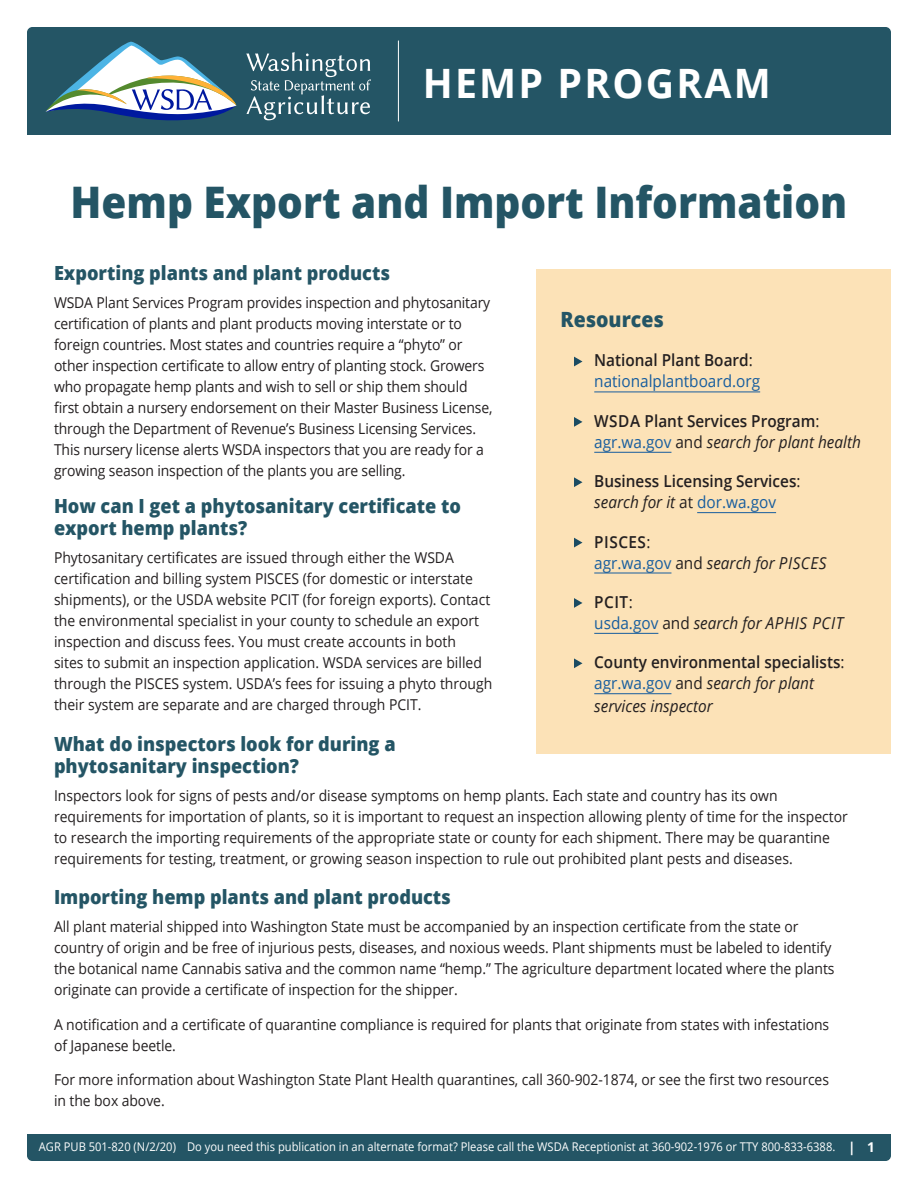
<style>
.page{position:relative;width:918px;height:1188px;background:#fff}
.page>*{position:absolute;margin:0;border:0;box-sizing:border-box;transform-origin:0 0}
.t1{font:800 43.5px "Open Sans";color:#245565;scale:.93 1}
.t2{font:700 40.5px "Open Sans";letter-spacing:.055em;color:#fff}
.t3{font:800 21px "Open Sans";color:#245565;scale:.93 1}
.t4{font:800 19.5px/22.5px "Open Sans";color:#245565;scale:.93 1}
.t5{font:600 16.5px/21px "Open Sans";color:#231f20;scale:.93 1}
.t6{font:italic 16.5px/21px "Open Sans";color:#231f20;scale:.93 1}
.t7{font:16.5px/21px "Open Sans";color:#175d9e;scale:.93 1}
.t8{font:15px/21px "Open Sans";letter-spacing:-.005em;color:#231f20;scale:.93 1}
.t9{font:12px "Open Sans";color:#fff;scale:.93 1}
.s1{font-weight:700;font-size:13.5px}
.s2{font-weight:600;color:#231f20}
.s3{color:#231f20}
.s4{font-weight:400}
.s5{font-weight:400;color:#175d9e}
.s6{font-weight:400;font-style:italic}
.s7{font-weight:600;font-style:normal}
.s8{font-style:normal}
.s9{font-style:normal;color:#175d9e}
</style>
<div class="page">
<div style="left:536px;top:269px;width:355px;height:485px;background:#fce2b7"></div>
<div style="left:27px;top:27px;width:864px;height:108px;background:#245565"></div>
<svg style="left:45px;top:40px;width:192px;height:82px"></svg>
<svg style="left:246px;top:52px;width:125px;height:68px;background:#49727f"></svg>
<div style="left:27px;top:1134px;width:864px;height:27px;background:#245565"></div>
<hr style="left:398px;top:41px;width:1px;height:80px;background:#fff">
<hr style="left:594px;top:392px;width:166px;height:1px;background:#175d9e">
<hr style="left:594px;top:452px;width:77px;height:1px;background:#175d9e">
<hr style="left:697px;top:512px;width:79px;height:1px;background:#175d9e">
<hr style="left:594px;top:573px;width:77px;height:1px;background:#175d9e">
<hr style="left:594px;top:633px;width:64px;height:1px;background:#175d9e">
<hr style="left:594px;top:693px;width:77px;height:1px;background:#175d9e">
<svg style="left:574px;top:357px;width:9px;height:9px"></svg>
<svg style="left:574px;top:417px;width:9px;height:10px"></svg>
<svg style="left:574px;top:477px;width:9px;height:10px"></svg>
<svg style="left:574px;top:538px;width:9px;height:10px"></svg>
<svg style="left:574px;top:598px;width:9px;height:10px"></svg>
<svg style="left:574px;top:658px;width:9px;height:10px"></svg>
<h2 class="t2" style="left:423px;top:55px;width:350px">HEMP PROGRAM</h2>
<h1 class="t1" style="left:71px;top:169px;width:837px">Hemp Export and Import Information</h1>
<h3 class="t4" style="left:54px;top:261px;width:363px">Exporting plants and plant products</h3>
<p class="t8" style="left:54px;top:292px;width:473px">WSDA Plant Services Program provides inspection and phytosanitary certification of plants and plant products moving interstate or to foreign countries. Most states and countries require a “phyto” or other inspection certificate to allow entry of planting stock. Growers who propagate hemp plants and wish to sell or ship them should first obtain a nursery endorsement on their Master Business License, through the Department of Revenue’s Business Licensing Services.<br>This nursery license alerts WSDA inspectors that you are ready for a growing season inspection of the plants you are selling.</p>
<h3 class="t4" style="left:54px;top:493px;width:439px">How can I get a phytosanitary certificate to export hemp plants?</h3>
<p class="t8" style="left:54px;top:547px;width:473px">Phytosanitary certificates are issued through either the WSDA certification and billing system PISCES (for domestic or interstate shipments), or the USDA website PCIT (for foreign exports). Contact the environmental specialist in your county to schedule an export inspection and discuss fees. You must create accounts in both<br>sites to submit an inspection application. WSDA services are billed through the PISCES system. USDA’s fees for issuing a phyto through their system are separate and are charged through PCIT.</p>
<h3 class="t4" style="left:54px;top:731px;width:369px">What do inspectors look for during a phytosanitary inspection?</h3>
<p class="t8" style="left:54px;top:785px;width:855px">Inspectors look for signs of pests and/or disease symptoms on hemp plants. Each state and country has its own requirements for importation of plants, so it is important to request an inspection allowing plenty of time for the inspector to research the importing requirements of the appropriate state or county for each shipment. There may be quarantine requirements for testing, treatment, or growing season inspection to rule out prohibited plant pests and diseases.</p>
<h3 class="t4" style="left:54px;top:885px;width:428px">Importing hemp plants and plant products</h3>
<p class="t8" style="left:54px;top:916px;width:841px">All plant material shipped into Washington State must be accompanied by an inspection certificate from the state or country of origin and be free of injurious pests, diseases, and noxious weeds. Plant shipments must be labeled to identify the botanical name Cannabis sativa and the common name “hemp.” The agriculture department located where the plants originate can provide a certificate of inspection for the shipper.</p>
<p class="t8" style="left:54px;top:1013px;width:835px">A notification and a certificate of quarantine compliance is required for plants that originate from states with infestations of Japanese beetle.</p>
<p class="t8" style="left:54px;top:1069px;width:835px">For more information about Washington State Plant Health quarantines, call 360-902-1874, or see the first two resources in the box above.</p>
<p class="t9" style="left:39px;top:1139px;width:900px">AGR PUB 501-820 (N/2/20) Do you need this publication in an alternate format? Please call the WSDA Receptionist at 360-902-1976 or TTY 800-833-6388. <span class="s1">| 1</span></p>
<h3 class="t3" style="left:561px;top:303px;width:113px">Resources</h3>
<p class="t7" style="left:594px;top:350px;width:180px"><span class="s2">National Plant Board</span><span class="s3">: </span>nationalplantboard.org</p>
<p class="t5" style="left:594px;top:410px;width:288px">WSDA Plant Services Program<span class="s4">: </span><span class="s5">agr.wa.gov</span> <span class="s4">and</span> <span class="s6">search for plant health</span></p>
<p class="t5" style="left:594px;top:470px;width:223px">Business Licensing Services<span class="s4">: </span><span class="s6">search for it</span> <span class="s4">at</span> <span class="s5">dor.wa.gov</span></p>
<p class="t6" style="left:594px;top:531px;width:251px"><span class="s7">PISCES</span><span class="s8">:<br></span><span class="s9">agr.wa.gov</span> <span class="s8">and</span> search for PISCES</p>
<p class="t6" style="left:594px;top:591px;width:269px"><span class="s7">PCIT</span><span class="s8">:<br></span><span class="s9">usda.gov</span> <span class="s8">and</span> search for APHIS PCIT</p>
<p class="t5" style="left:594px;top:651px;width:271px">County environmental specialists<span class="s4">: </span><span class="s5">agr.wa.gov</span> <span class="s4">and</span> <span class="s6">search for plant</span></p>
<p class="t6" style="left:594px;top:695px;width:129px">services inspector</p>
</div>
